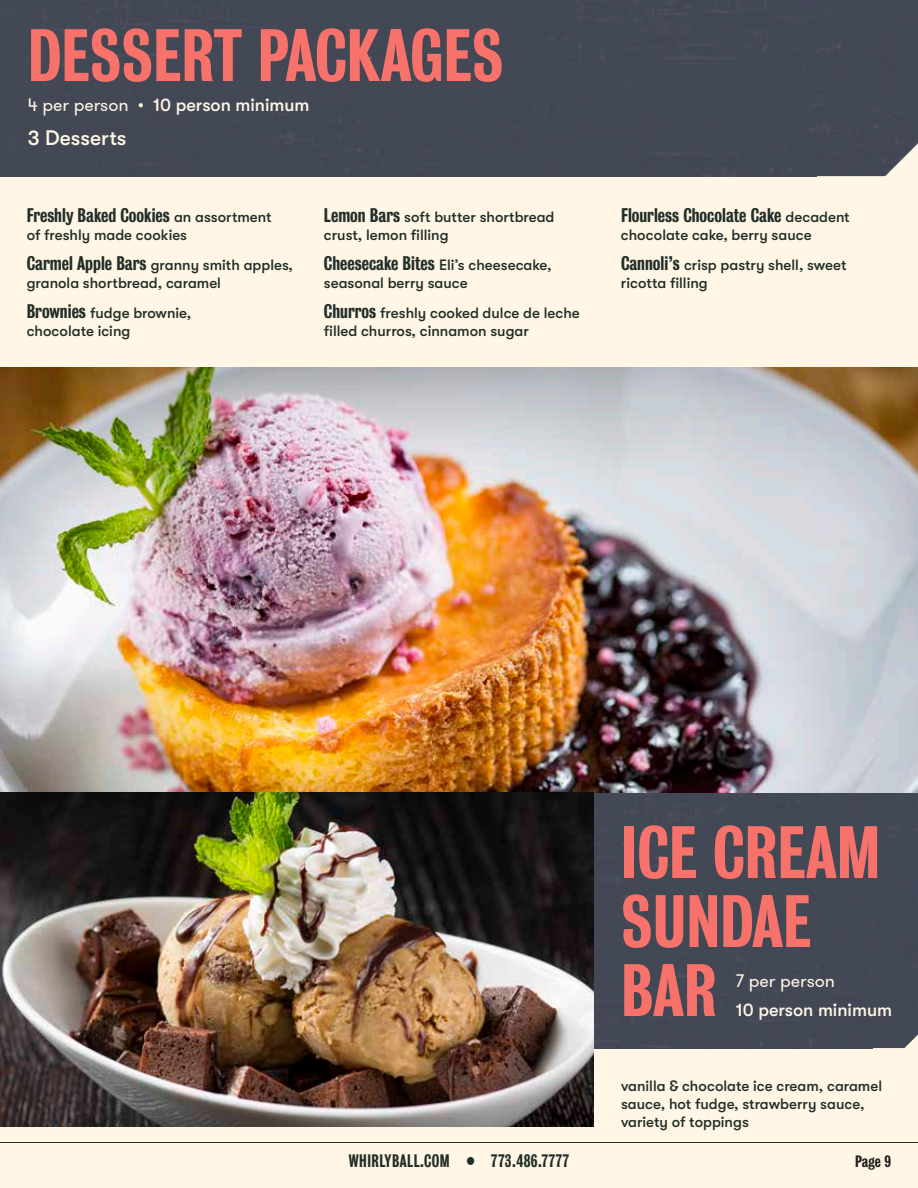
<style>
.page{position:relative;width:918px;height:1188px;background:#fff6e6}
.page>*{position:absolute;margin:0;border:0;box-sizing:border-box;transform-origin:0 0}
.t1{font:500 67.5px/69px "Bureau Grot Condensed";color:#f6726a}
.t2{font:500 21px "GT Walsheim";color:#fff6e6}
.t3{font:500 18px "Bureau Grot Condensed";color:#222e28}
.t4{font:500 18px "GT Walsheim";color:#fff6e6}
.t5{font:18px "GT Walsheim";color:#fff6e6}
.t6{font:500 16.5px "Bureau Grot Condensed";letter-spacing:.03em;color:#222e28;scale:.93 1}
.t7{font:500 15px/18px "GT Walsheim";color:#222e28}
.t8{font:500 15px "Bureau Grot Condensed";color:#231f20}
.s1{font-weight:400}
.s2{font-family:"GT Walsheim";font-size:15px}
.s3{font-family:"Bureau Grot Condensed";font-size:18px}
</style>
<div class="page">
<hr style="left:0;top:1143px;width:918px;height:1px;background:#222e28">
<div style="left:594px;top:793px;width:324px;height:255px;background:#434855"></div>
<div style="left:0;top:0;width:918px;height:176px;background:#434855"></div>
<img style="left:0;top:367px;width:918px;height:426px">
<img style="left:0;top:793px;width:594px;height:334px">
<h1 class="t1" style="left:28px;top:21px;width:477px">DESSERT PACKAGES</h1>
<p class="t4" style="left:28px;top:95px;width:283px"><span class="s1">4 per person •</span> 10 person minimum</p>
<h2 class="t2" style="left:28px;top:126px;width:100px">3 Desserts</h2>
<p class="t3" style="left:27px;top:205px;width:246px">Freshly Baked Cookies <span class="s2">an assortment</span></p>
<p class="t7" style="left:27px;top:226px;width:162px">of freshly made cookies</p>
<p class="t7" style="left:27px;top:256px;width:268px"><span class="s3">Carmel Apple Bars</span> granny smith apples, granola shortbread, caramel</p>
<p class="t7" style="left:27px;top:304px;width:166px"><span class="s3">Brownies</span> fudge brownie, chocolate icing</p>
<p class="t7" style="left:324px;top:208px;width:232px"><span class="s3">Lemon Bars</span> soft butter shortbread crust, lemon filling</p>
<p class="t3" style="left:621px;top:205px;width:230px">Flourless Chocolate Cake <span class="s2">decadent</span></p>
<p class="t7" style="left:621px;top:226px;width:192px">chocolate cake, berry sauce</p>
<p class="t7" style="left:324px;top:256px;width:229px"><span class="s3">Cheesecake Bites</span> Eli’s cheesecake, seasonal berry sauce</p>
<p class="t7" style="left:621px;top:256px;width:227px"><span class="s3">Cannoli’s</span> crisp pastry shell, sweet ricotta filling</p>
<p class="t7" style="left:324px;top:304px;width:257px"><span class="s3">Churros</span> freshly cooked dulce de leche filled churros, cinnamon sugar</p>
<h1 class="t1" style="left:621px;top:818px;width:261px">ICE CREAM<br>SUNDAE<br>BAR</h1>
<p class="t5" style="left:736px;top:969px;width:101px">7 per person</p>
<p class="t4" style="left:736px;top:1000px;width:158px">10 person minimum</p>
<p class="t7" style="left:621px;top:1077px;width:263px">vanilla &amp; chocolate ice cream, caramel sauce, hot fudge, strawberry sauce, variety of toppings</p>
<p class="t6" style="left:349px;top:1151px;width:238px">WHIRLYBALL.COM • 773.486.7777</p>
<p class="t8" style="left:855px;top:1153px;width:37px">Page 9</p>
</div>
